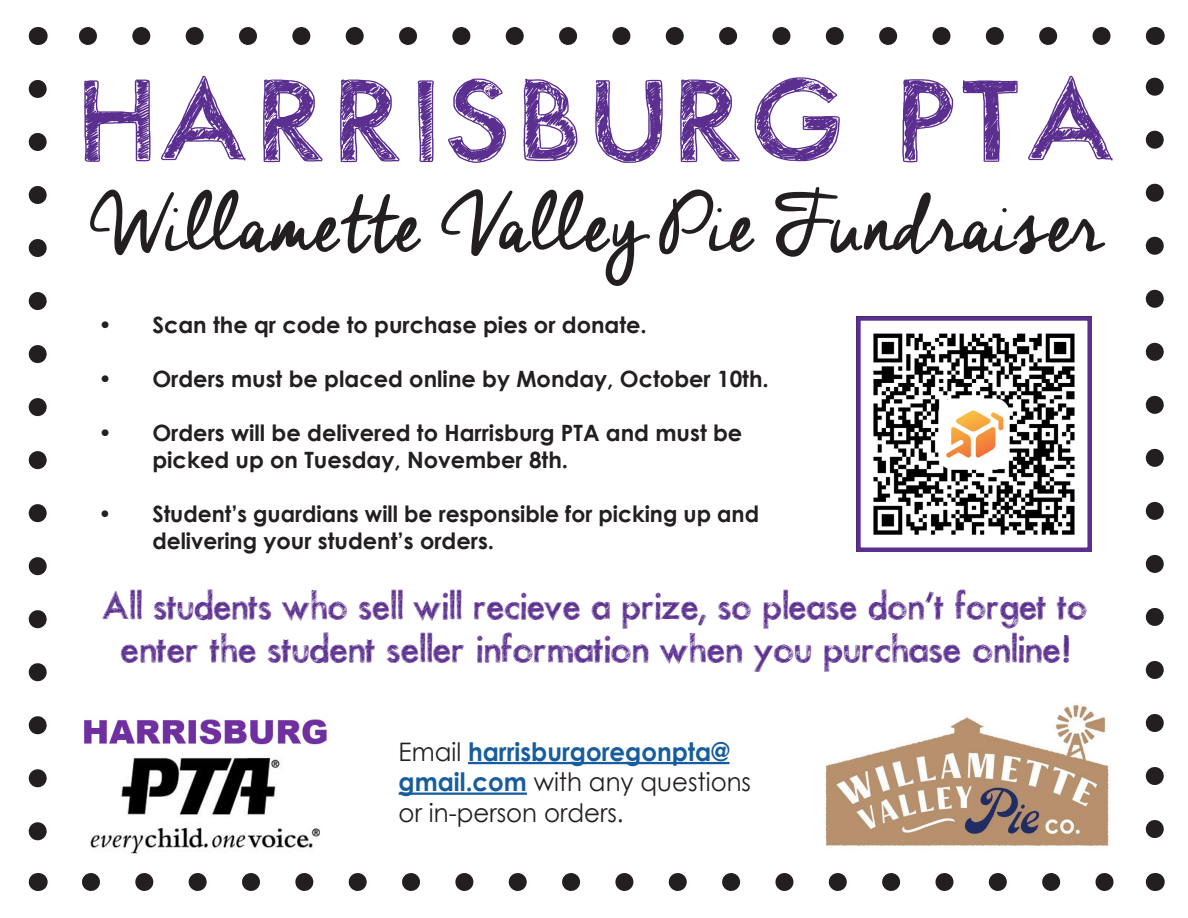
<style>
.page{position:relative;width:1188px;height:918px;background:#fff}
.page>*{position:absolute;margin:0;border:0;box-sizing:border-box;transform-origin:0 0}
.t1{font:108px "Sketchy";letter-spacing:.075em;color:#5b2f90;scale:1.1 1}
.t2{font:99px "Cheddar Jack";letter-spacing:-.025em;color:#231f20;scale:1.1 1}
.t3{font:36px/43.2px "Sketchy";color:#5b2f90;text-align:center}
.t4{font:25.5px/30.6px "Century Gothic";color:#231f20;scale:.96 1}
.t5{font:700 22.5px "Century Gothic";color:#231f20}
.s1{font-weight:700;color:#175d9e}
</style>
<div class="page">
<svg style="left:79px;top:27px;width:1023px;height:18px"></svg>
<svg style="left:29px;top:89px;width:18px;height:752px"></svg>
<svg style="left:91px;top:873px;width:1023px;height:18px"></svg>
<svg style="left:1146px;top:77px;width:18px;height:752px"></svg>
<svg style="left:38px;top:27px;width:1px;height:18px"></svg>
<svg style="left:38px;top:873px;width:1px;height:18px"></svg>
<svg style="left:1155px;top:873px;width:1px;height:18px"></svg>
<svg style="left:1155px;top:27px;width:1px;height:18px"></svg>
<img style="left:84px;top:719px;width:243px;height:135px">
<img style="left:825px;top:704px;width:285px;height:143px">
<hr style="left:468px;top:762px;width:261px;height:2px;background:#175d9e">
<hr style="left:399px;top:793px;width:128px;height:2px;background:#175d9e">
<img style="left:873px;top:333px;width:202px;height:202px">
<div style="left:856px;top:316px;width:236px;height:236px;border:4px solid #5b2f90"></div>
<p class="t1" style="left:77px;top:60px;width:945px">HARRISBURG PTA</p>
<p class="t2" style="left:90px;top:170px;width:922px">Willamette Valley Pie Fundraiser</p>
<p class="t5" style="left:98px;top:308px;width:550px">• Scan the qr code to purchase pies or donate.</p>
<p class="t5" style="left:98px;top:362px;width:672px">• Orders must be placed online by Monday, October 10th.</p>
<p class="t5" style="left:98px;top:416px;width:645px">• Orders will be delivered to Harrisburg PTA and must be</p>
<p class="t5" style="left:152px;top:443px;width:417px">picked up on Tuesday, November 8th.</p>
<p class="t5" style="left:98px;top:497px;width:662px">• Student’s guardians will be responsible for picking up and</p>
<p class="t5" style="left:152px;top:524px;width:343px">delivering your student’s orders.</p>
<p class="t3" style="left:103px;top:586px;width:985px">All students who sell will recieve a prize, so please don’t forget to enter the student seller information when you purchase online!</p>
<p class="t4" style="left:399px;top:736px;width:369px">Email <span class="s1">harrisburgoregonpta@ gmail.com</span> with any questions or in-person orders.</p>
</div>
